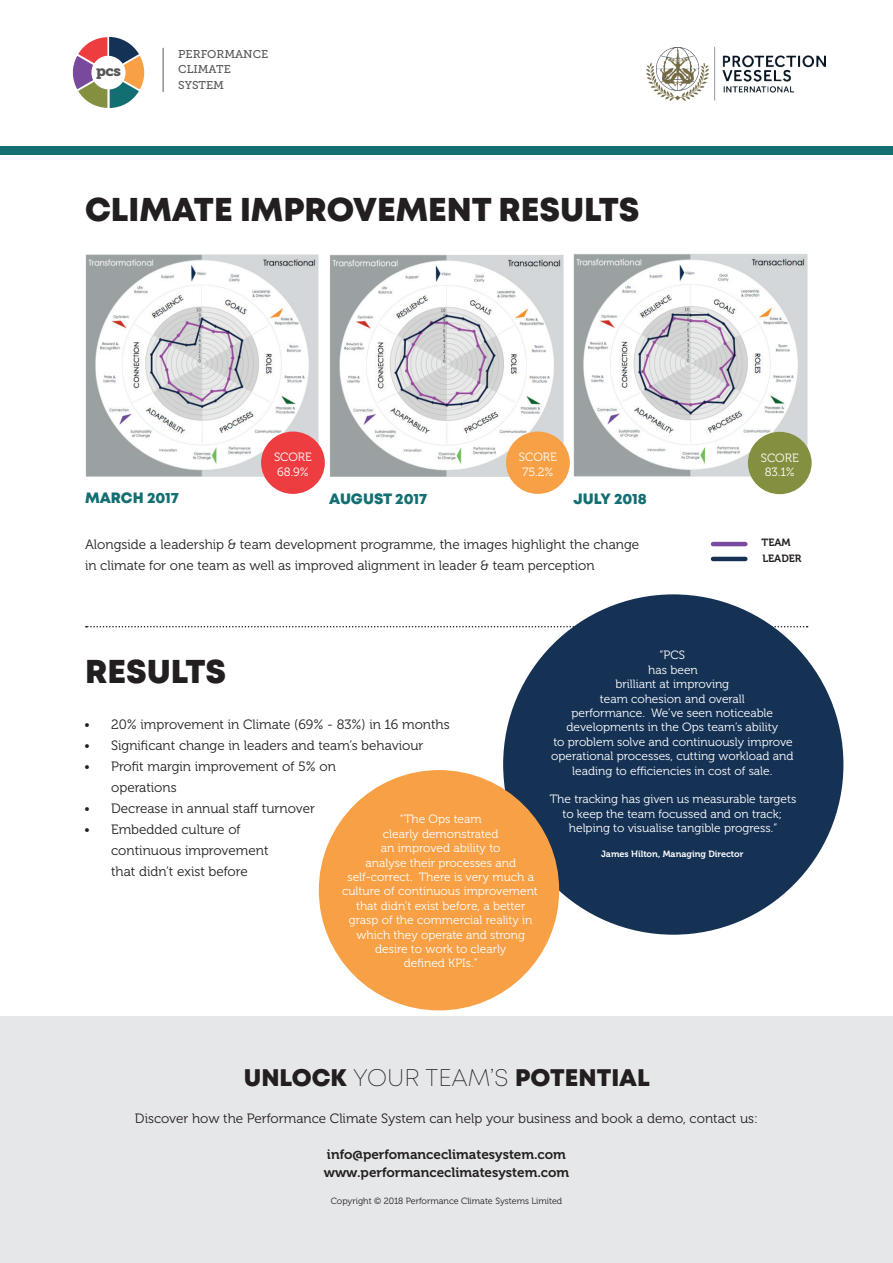
<style>
.page{position:relative;width:893px;height:1263px;background:#fff}
.page>*{position:absolute;margin:0;border:0;box-sizing:border-box;transform-origin:0 0}
.t1{font:33px "Mont Heavy DEMO";color:#231f20}
.t2{font:24px "Mont Heavy DEMO";color:#231f20}
.t3{font:15px "Mont Heavy DEMO";color:#136f72}
.t4{font:14.7px "Museo Slab 900";color:#57585a}
.t5{font:13.5px/21px "Museo 300";color:#231f20}
.t6{font:13.5px/18px "Museo 700";color:#231f20}
.t7{font:12px/14.4px "Museo 300";color:#fff;text-align:center}
.t8{font:11.25px/15.8px "Museo Slab 500";color:#57585a}
.t9{font:10.5px/15.6px "Museo 700";color:#231f20}
.t10{font:9px "Museo 300";color:#231f20}
.t11{font:9px "Museo 700";color:#fff}
.s1{font-family:"Mont Extra Light DEMO"}
</style>
<div class="page">
<svg style="left:86px;top:626px;width:722px;height:1px"></svg>
<div style="left:0;top:1016px;width:893px;height:247px;background:#e6e7e9"></div>
<div style="left:0;top:146px;width:893px;height:8px;background:#136f72"></div>
<svg style="left:72px;top:37px;width:73px;height:71px"></svg>
<hr style="left:163px;top:48px;width:1px;height:44px;background:#57585a">
<div style="left:503px;top:594px;width:340px;height:341px;background:#153255;border-radius:50%"></div>
<hr style="left:713px;top:542px;width:32px;height:4px;background:#794a9d">
<hr style="left:713px;top:557px;width:32px;height:4px;background:#153255">
<img style="left:85px;top:254px;width:234px;height:222px">
<img style="left:330px;top:254px;width:233px;height:223px">
<img style="left:573px;top:254px;width:234px;height:223px">
<div style="left:261px;top:432px;width:64px;height:62px;background:#ee3d41;border-radius:50%"></div>
<div style="left:748px;top:432px;width:64px;height:62px;background:#858f40;border-radius:50%"></div>
<div style="left:506px;top:432px;width:64px;height:62px;background:#f8a045;border-radius:50%"></div>
<div style="left:319px;top:770px;width:240px;height:240px;background:#f8a045;border-radius:50%"></div>
<img style="left:647px;top:48px;width:178px;height:53px">
<p class="t4" style="left:96px;top:62px;width:26px">pcs</p>
<p class="t8" style="left:178px;top:46px;width:91px">PERFORMANCE<br>CLIMATE<br>SYSTEM</p>
<h1 class="t1" style="left:85px;top:190px;width:556px">CLIMATE IMPROVEMENT RESULTS</h1>
<p class="t3" style="left:85px;top:489px;width:96px">MARCH 2017</p>
<p class="t7" style="left:274px;top:450px;width:39px;text-align:left">SCORE<br>68.9%</p>
<p class="t7" style="left:761px;top:451px;width:39px">SCORE<br>83.1%</p>
<p class="t7" style="left:519px;top:450px;width:39px;text-align:left">SCORE<br>75.2%</p>
<p class="t3" style="left:329px;top:490px;width:100px">AUGUST 2017</p>
<p class="t3" style="left:573px;top:490px;width:75px">JULY 2018</p>
<p class="t5" style="left:85px;top:534px;width:556px">Alongside a leadership &amp; team development programme, the images highlight the change in climate for one team as well as improved alignment in leader &amp; team perception</p>
<p class="t9" style="left:762px;top:535px;width:41px">TEAM<br>LEADER</p>
<h1 class="t1" style="left:85px;top:653px;width:143px">RESULTS</h1>
<p class="t5" style="left:84px;top:714px;width:367px">• 20% improvement in Climate (69% - 83%) in 16 months</p>
<p class="t5" style="left:84px;top:735px;width:341px">• Significant change in leaders and team’s behaviour</p>
<p class="t5" style="left:111px;top:756px;width:226px;text-indent:-27px">• Profit margin improvement of 5% on operations</p>
<p class="t5" style="left:84px;top:798px;width:232px">• Decrease in annual staff turnover</p>
<p class="t5" style="left:111px;top:819px;width:159px;text-indent:-27px">• Embedded culture of continuous improvement that didn’t exist before</p>
<p class="t7" style="left:342px;top:812px;width:197px">“The Ops team<br>clearly demonstrated<br>an improved ability to<br>analyse their processes and self-correct. There is very much a culture of continuous improvement that didn’t exist before, a better grasp of the commercial reality in which they operate and strong desire to work to clearly<br>defined KPIs.”</p>
<p class="t7" style="left:551px;top:648px;width:244px">“PCS<br>has been<br>brilliant at improving<br>team cohesion and overall<br>performance. We’ve seen noticeable developments in the Ops team’s ability<br>to problem solve and continuously improve operational processes, cutting workload and leading to efficiencies in cost of sale.</p>
<p class="t7" style="left:550px;top:792px;width:248px">The tracking has given us measurable targets to keep the team focussed and on track; helping to visualise tangible progress.”</p>
<p class="t11" style="left:601px;top:849px;width:144px">James Hilton, Managing Director</p>
<h2 class="t2" style="left:244px;top:1064px;width:408px">UNLOCK <span class="s1">YOUR TEAM’S</span> POTENTIAL</h2>
<p class="t5" style="left:135px;top:1108px;width:625px">Discover how the Performance Climate System can help your business and book a demo, contact us:</p>
<p class="t6" style="left:324px;top:1145px;width:247px">info@perfomanceclimatesystem.com www.performanceclimatesystem.com</p>
<p class="t10" style="left:331px;top:1196px;width:233px">Copyright © 2018 Performance Climate Systems Limited</p>
</div>
